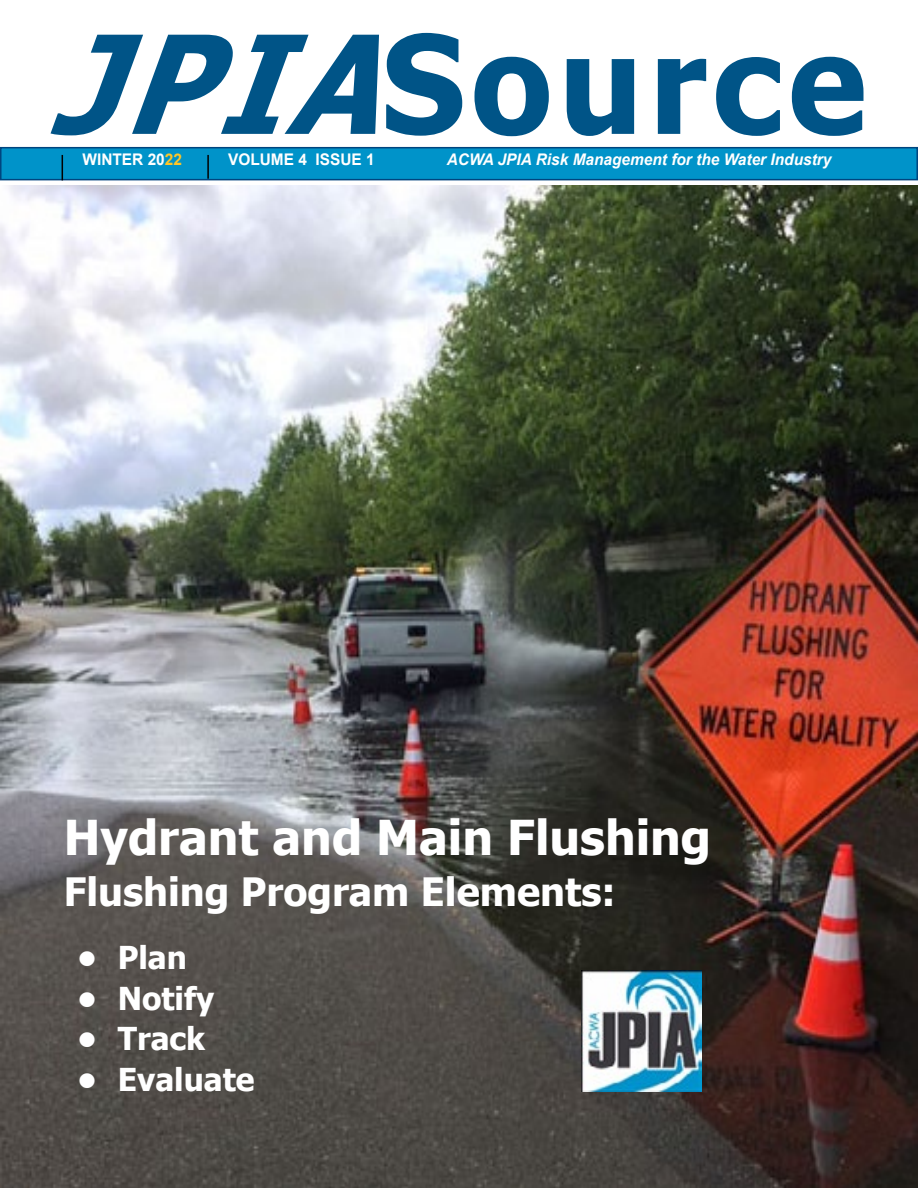
<style>
.page{position:relative;width:918px;height:1188px;background:#fff}
.page>*{position:absolute;margin:0;border:0;box-sizing:border-box;transform-origin:0 0}
.t1{font:700 136.5px "Tahoma";letter-spacing:.05em;color:#005487;scale:.96 1}
.t2{font:italic 700 136.5px "Tahoma";color:#005487;scale:.96 1}
.t3{font:700 48px "Tahoma";color:#fff}
.t4{font:700 39px "Tahoma";color:#fff}
.t5{font:700 31.5px "Tahoma";color:#fff}
.t6{font:italic 700 16.05px "Arial";color:#fff;scale:.96 1}
.t7{font:700 16.05px "Arial";color:#fff;scale:.96 1}
.s1{color:#ffc627}
</style>
<div class="page">
<div style="left:1px;top:148px;width:916px;height:32px;background:#0093c9"></div>
<div style="left:0;top:147px;width:918px;height:33px;border:2px solid #00457f"></div>
<hr style="left:207px;top:155px;width:2px;height:24px;background:#000">
<svg style="left:62px;top:155px;width:1px;height:25px"></svg>
<img style="left:0;top:186px;width:918px;height:1002px">
<img style="left:581px;top:971px;width:121px;height:120px">
<h1 class="t1" style="left:382px;top:-11px;width:507px">Source</h1>
<p class="t6" style="left:447px;top:149px;width:402px">ACWA JPIA Risk Management for the Water Industry</p>
<h1 class="t2" style="left:50px;top:-11px;width:417px">JPIA</h1>
<p class="t7" style="left:83px;top:148px;width:105px">WINTER 20<span class="s1">22</span></p>
<p class="t7" style="left:228px;top:148px;width:154px">VOLUME 4 ISSUE 1</p>
<h2 class="t3" style="left:64px;top:804px;width:649px">Hydrant and Main Flushing</h2>
<h3 class="t4" style="left:64px;top:865px;width:553px">Flushing Program Elements:</h3>
<h3 class="t5" style="left:77px;top:936px;width:111px">• Plan</h3>
<h3 class="t5" style="left:77px;top:976px;width:139px">• Notify</h3>
<h3 class="t5" style="left:77px;top:1017px;width:129px">• Track</h3>
<h3 class="t5" style="left:77px;top:1057px;width:179px">• Evaluate</h3>
</div>
